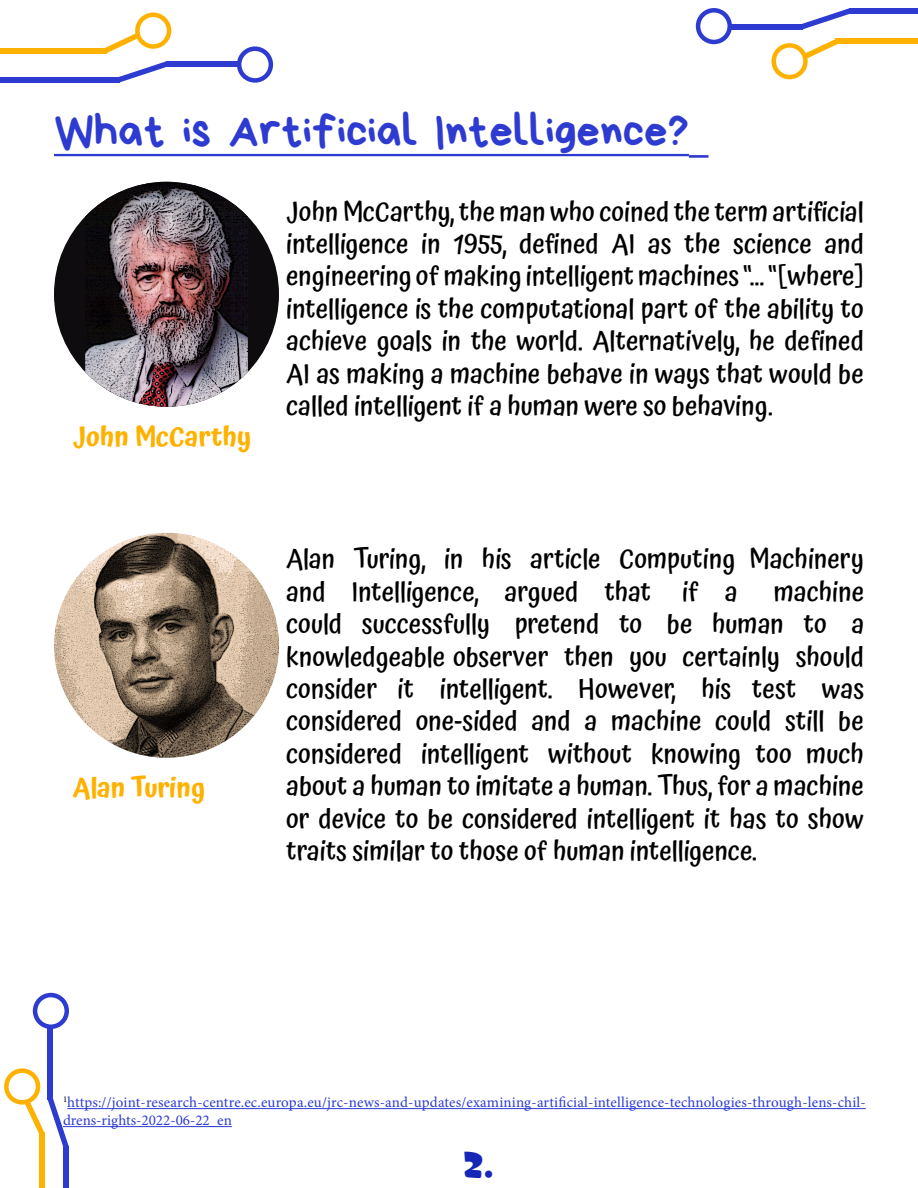
<style>
.page{position:relative;width:918px;height:1188px;background:#fff}
.page>*{position:absolute;margin:0;border:0;box-sizing:border-box;transform-origin:0 0}
.t1{font:46.5px "Bryndan Write";color:#2e3bd1}
.t2{font:33px "Marvin Round";color:#1627b7}
.t3{font:500 27px/32.4px "Atma";color:#000;text-align:justify}
.t4{font:600 27px "Atma";color:#ffb100}
.t5{font:15px/18px "Minion Pro";letter-spacing:.01em;color:#2e3bd1}
</style>
<div class="page">
<div style="left:0;top:77px;width:119px;height:6px;background:#2e3bd1"></div>
<svg style="left:119px;top:61px;width:47px;height:22px"></svg>
<div style="left:166px;top:61px;width:74px;height:6px;background:#2e3bd1"></div>
<div style="left:237px;top:46px;width:36px;height:37px;border:4px solid #2e3bd1;border-radius:50%"></div>
<div style="left:0;top:48px;width:107px;height:5px;background:#ffb100"></div>
<svg style="left:105px;top:33px;width:32px;height:20px"></svg>
<div style="left:135px;top:13px;width:36px;height:36px;border:4px solid #ffb100;border-radius:50%"></div>
<div style="left:850px;top:8px;width:68px;height:5px;background:#2e3bd1"></div>
<svg style="left:802px;top:8px;width:50px;height:21px"></svg>
<div style="left:729px;top:24px;width:73px;height:5px;background:#2e3bd1"></div>
<div style="left:696px;top:8px;width:36px;height:36px;border:4px solid #2e3bd1;border-radius:50%"></div>
<div style="left:836px;top:39px;width:82px;height:5px;background:#ffb100"></div>
<svg style="left:806px;top:39px;width:32px;height:19px"></svg>
<div style="left:772px;top:43px;width:36px;height:36px;border:4px solid #ffb100;border-radius:50%"></div>
<div style="left:64px;top:1147px;width:5px;height:41px;background:#2e3bd1"></div>
<div style="left:48px;top:1026px;width:5px;height:74px;background:#2e3bd1"></div>
<div style="left:33px;top:993px;width:36px;height:36px;border:4px solid #2e3bd1;border-radius:50%"></div>
<div style="left:39px;top:1133px;width:6px;height:55px;background:#ffb100"></div>
<svg style="left:24px;top:1098px;width:45px;height:51px"></svg>
<div style="left:4px;top:1068px;width:36px;height:37px;border:4px solid #ffb100;border-radius:50%"></div>
<hr style="left:54px;top:154px;width:635px;height:2px;background:#2e3bd1">
<hr style="left:689px;top:155px;width:19px;height:3px;background:#2e3bd1">
<div style="left:54px;top:182px;width:225px;height:225px;background:#0e0c0f;border-radius:50%"></div>
<img style="left:85px;top:182px;width:163px;height:225px">
<img style="left:54px;top:533px;width:225px;height:225px;border-radius:112px">
<hr style="left:67px;top:1108px;width:799px;height:1px;background:#2e3bd1">
<hr style="left:63px;top:1126px;width:169px;height:1px;background:#2e3bd1">
<h1 class="t1" style="left:54px;top:106px;width:636px">What is Artificial Intelligence?</h1>
<p class="t4" style="left:73px;top:417px;width:180px">John McCarthy</p>
<p class="t3" style="left:286px;top:197px;width:579px">John McCarthy, the man who coined the term artificial intelligence in 1955, defined AI as the science and engineering of making intelligent machines “… “[where] intelligence is the computational part of the ability to achieve goals in the world. Alternatively, he defined AI as making a machine behave in ways that would be called intelligent if a human were so behaving.</p>
<p class="t4" style="left:73px;top:768px;width:134px">Alan Turing</p>
<p class="t3" style="left:286px;top:545px;width:579px">Alan Turing, in his article Computing Machinery and Intelligence, argued that if a</p>
<p class="t3" style="left:286px;top:577px;width:580px;text-indent:488px">machine could successfully pretend to be human to a knowledgeable observer then you certainly should consider it intelligent. However, his test was considered one-sided and a machine could still be considered intelligent without knowing too much about a human to imitate a human. Thus, for a machine or device to be considered intelligent it has to show traits similar to those of human intelligence.</p>
<p class="t5" style="left:63px;top:1093px;width:804px"><sup>1</sup>https://joint-research-centre.ec.europa.eu/jrc-news-and-updates/examining-artificial-intelligence-technologies-through-lens-chil&shy;drens-rights-2022-06-22_en</p>
<p class="t2" style="left:462px;top:1146px;width:33px">2.</p>
</div>
